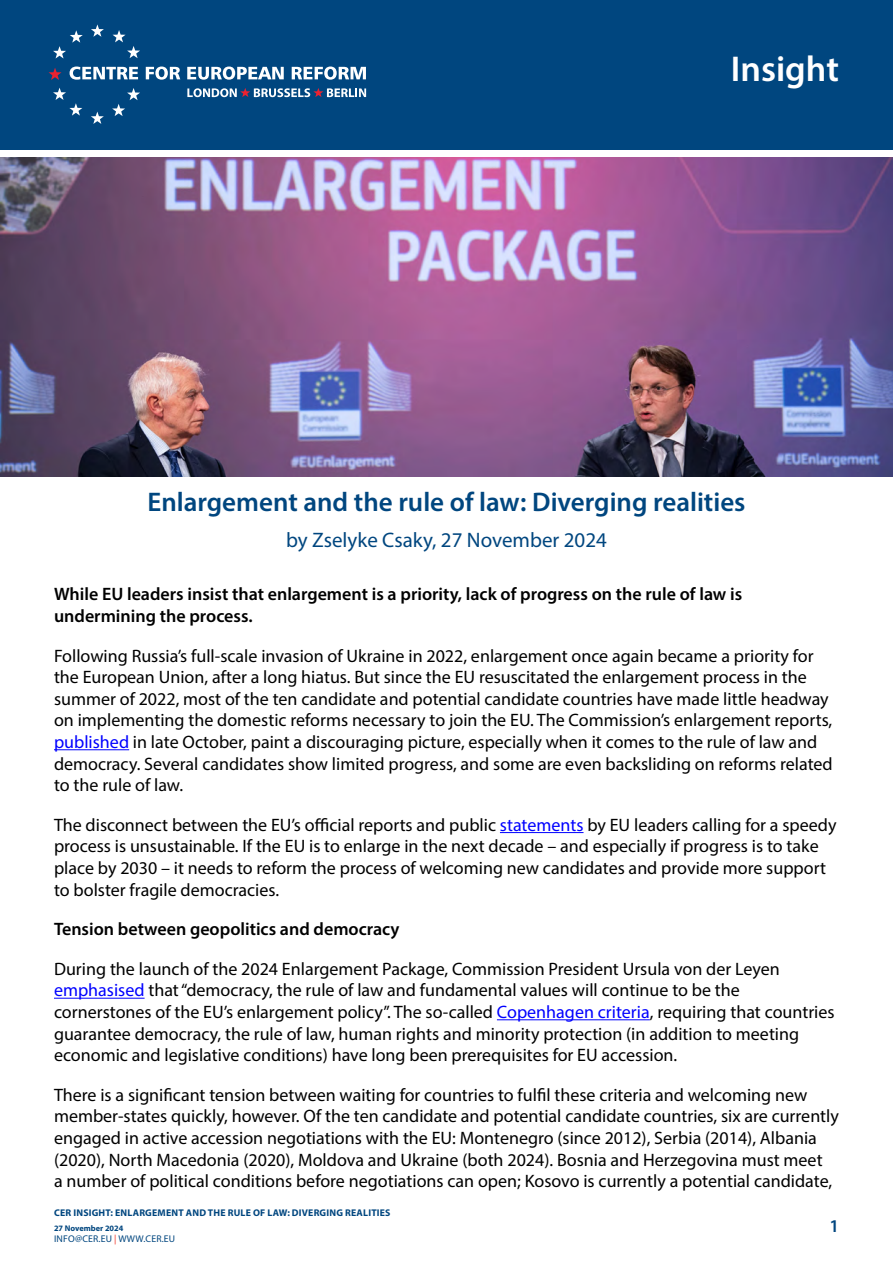
<style>
.page{position:relative;width:893px;height:1263px;background:#fff}
.page>*{position:absolute;margin:0;border:0;box-sizing:border-box;transform-origin:0 0}
.t1{font:600 36px "Myriad Pro";color:#fff}
.t2{font:600 27px "Myriad Pro";color:#00467f}
.t3{font:21px "Myriad Pro";color:#00467f}
.t4{font:18px/21.6px "Myriad Pro";color:#000}
.t5{font:600 18px/21.6px "Myriad Pro";color:#000}
.t6{font:600 18px "Myriad Pro";color:#00467f}
.t7{font:700 9.75px "Myriad Pro";letter-spacing:.02em;color:#00467f}
.t8{font:9.75px "Myriad Pro";letter-spacing:.02em;color:#00467f}
.t9{font:700 8.25px "Myriad Pro";color:#00467f}
.s1{color:#00f}
.s2{color:#ee3124}
</style>
<div class="page">
<img style="left:0;top:157px;width:893px;height:319px">
<hr style="left:54px;top:749px;width:75px;height:1px;background:#00f">
<hr style="left:500px;top:832px;width:83px;height:1px;background:#00f">
<hr style="left:54px;top:998px;width:91px;height:1px;background:#00f">
<hr style="left:497px;top:1019px;width:153px;height:1px;background:#00f">
<div style="left:0;top:0;width:893px;height:150px;background:#00467f"></div>
<svg style="left:91px;top:24px;width:13px;height:13px"></svg>
<svg style="left:113px;top:30px;width:27px;height:28px"></svg>
<svg style="left:112px;top:88px;width:28px;height:28px"></svg>
<svg style="left:91px;top:112px;width:13px;height:12px"></svg>
<svg style="left:53px;top:88px;width:29px;height:28px"></svg>
<svg style="left:53px;top:30px;width:30px;height:28px"></svg>
<svg style="left:49px;top:68px;width:13px;height:12px"></svg>
<svg style="left:70px;top:67px;width:68px;height:13px"></svg>
<svg style="left:146px;top:67px;width:34px;height:13px"></svg>
<svg style="left:187px;top:67px;width:97px;height:13px"></svg>
<svg style="left:292px;top:67px;width:74px;height:13px"></svg>
<svg style="left:187px;top:88px;width:179px;height:9px"></svg>
<h1 class="t1" style="left:731px;top:46px;width:110px">Insight</h1>
<h2 class="t2" style="left:147px;top:485px;width:600px">Enlargement and the rule of law: Diverging realities</h2>
<p class="t3" style="left:286px;top:527px;width:322px">by Zselyke Csaky, 27 November 2024</p>
<p class="t5" style="left:54px;top:583px;width:690px">While EU leaders insist that enlargement is a priority, lack of progress on the rule of law is undermining the process.</p>
<p class="t4" style="left:54px;top:644px;width:780px">Following Russia’s full-scale invasion of Ukraine in 2022, enlargement once again became a priority for the European Union, after a long hiatus. But since the EU resuscitated the enlargement process in the summer of 2022, most of the ten candidate and potential candidate countries have made little headway on implementing the domestic reforms necessary to join the EU. The Commission’s enlargement reports, <span class="s1">published</span> in late October, paint a discouraging picture, especially when it comes to the rule of law and democracy. Several candidates show limited progress, and some are even backsliding on reforms related to the rule of law.</p>
<p class="t4" style="left:54px;top:814px;width:784px">The disconnect between the EU’s official reports and public <span class="s1">statements</span> by EU leaders calling for a speedy process is unsustainable. If the EU is to enlarge in the next decade – and especially if progress is to take place by 2030 – it needs to reform the process of welcoming new candidates and provide more support to bolster fragile democracies.</p>
<p class="t5" style="left:54px;top:918px;width:347px">Tension between geopolitics and democracy</p>
<p class="t4" style="left:54px;top:958px;width:782px">During the launch of the 2024 Enlargement Package, Commission President Ursula von der Leyen <span class="s1">emphasised</span> that “democracy, the rule of law and fundamental values will continue to be the cornerstones of the EU’s enlargement policy”. The so-called <span class="s1">Copenhagen criteria</span>, requiring that countries guarantee democracy, the rule of law, human rights and minority protection (in addition to meeting economic and legislative conditions) have long been prerequisites for EU accession.</p>
<p class="t4" style="left:54px;top:1084px;width:786px">There is a significant tension between waiting for countries to fulfil these criteria and welcoming new member-states quickly, however. Of the ten candidate and potential candidate countries, six are currently engaged in active accession negotiations with the EU: Montenegro (since 2012), Serbia (2014), Albania (2020), North Macedonia (2020), Moldova and Ukraine (both 2024). Bosnia and Herzegovina must meet<br>a number of political conditions before negotiations can open; Kosovo is currently a potential candidate,</p>
<p class="t7" style="left:54px;top:1206px;width:338px">CER INSIGHT: ENLARGEMENT AND THE RULE OF LAW: DIVERGING REALITIES</p>
<p class="t9" style="left:54px;top:1223px;width:71px">27 November 2024</p>
<p class="t8" style="left:54px;top:1232px;width:123px">INFO@CER.EU <span class="s2">|</span> WWW.CER.EU</p>
<p class="t6" style="left:829px;top:1214px;width:11px">1</p>
</div>
